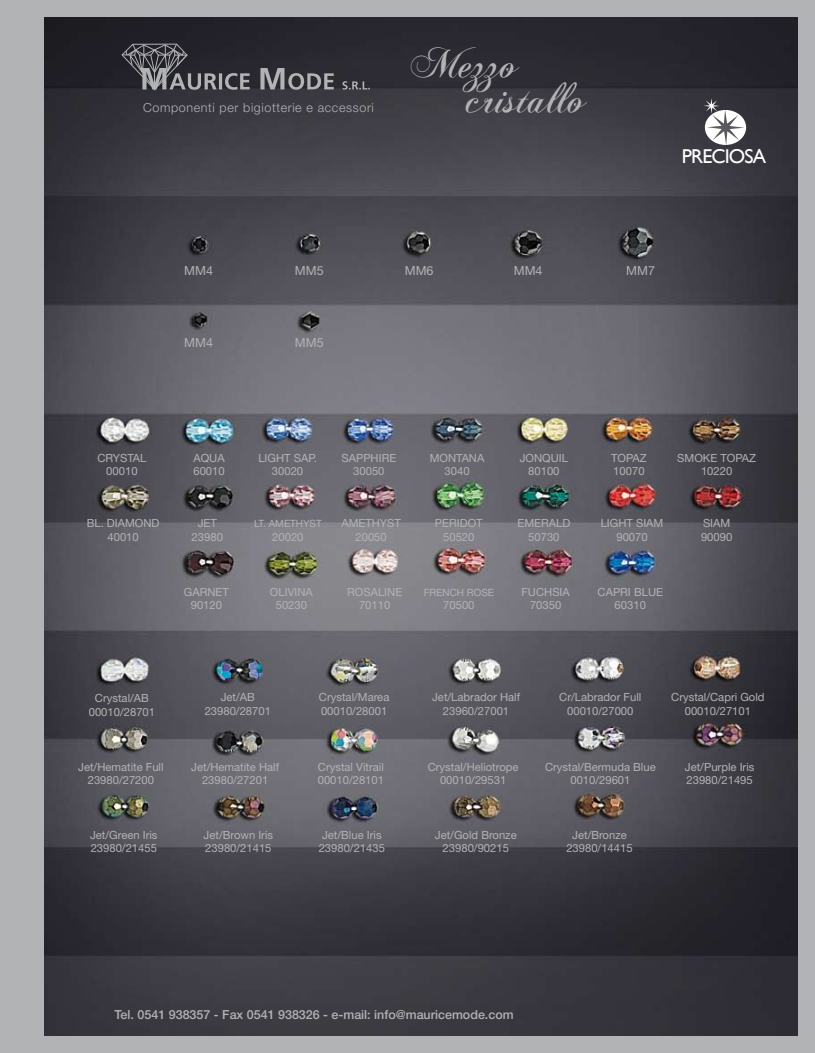
<style>
.page{position:relative;width:815px;height:1053px;background:#fff}
.page>*{position:absolute;margin:0;border:0;box-sizing:border-box;transform-origin:0 0}
.t1{font:44.38px/35px "Chopin Script";color:#b1b3b4}
.t2{font:20px "Gill Sans";letter-spacing:-.045em;color:#fff}
.t3{font:500 12.5px "Helvetica Neue LT Std";color:#b1b3b4}
.t4{font:300 12.5px "Helvetica Neue LT Std";letter-spacing:.05em;color:#b1b3b4}
.t5{font:12.5px "Helvetica Neue LT Std";color:#b1b3b4}
.t6{font:11.25px/13.5px "Helvetica Neue LT Std";color:#b1b3b4;text-align:center}
.t7{font:10px "Helvetica Neue LT Std";color:#b1b3b4}
</style>
<div class="page">
<div style="left:0;top:0;width:815px;height:1052px;background:#b1b3b4"></div>
<img style="left:44px;top:18px;width:753px;height:1017px">
<svg style="left:121px;top:43px;width:249px;height:48px;background:#424148"></svg>
<svg style="left:705px;top:110px;width:41px;height:35px"></svg>
<svg style="left:703px;top:98px;width:41px;height:47px;background:#99989d"></svg>
<p class="t4" style="left:143px;top:100px;width:232px">Componenti per bigiotterie e accessori</p>
<h1 class="t1" style="left:468px;top:48px;width:120px;text-indent:-57px">Mezzo cristallo</h1>
<h2 class="t2" style="left:682px;top:144px;width:86px">PRECIOSA</h2>
<p class="t5" style="left:184px;top:263px;width:30px">MM4</p>
<p class="t5" style="left:184px;top:335px;width:30px">MM4</p>
<p class="t5" style="left:295px;top:263px;width:30px">MM5</p>
<p class="t5" style="left:295px;top:335px;width:30px">MM5</p>
<p class="t5" style="left:405px;top:263px;width:30px">MM6</p>
<p class="t5" style="left:514px;top:263px;width:30px">MM4</p>
<p class="t5" style="left:626px;top:263px;width:30px">MM7</p>
<p class="t6" style="left:97px;top:451px;width:50px">crystal<br>00010</p>
<p class="t6" style="left:87px;top:516px;width:74px">bl. diamond<br>40010</p>
<p class="t6" style="left:193px;top:451px;width:33px;text-align:left">aqua<br>60010</p>
<p class="t6" style="left:192px;top:516px;width:33px">jet<br>23980</p>
<p class="t6" style="left:184px;top:584px;width:46px">garnet<br>90120</p>
<p class="t6" style="left:258px;top:451px;width:60px">light sap.<br>30020</p>
<p class="t6" style="left:341px;top:451px;width:56px">sapphire<br>30050</p>
<p class="t6" style="left:430px;top:451px;width:56px">m ontana<br>3040</p>
<p class="t6" style="left:520px;top:451px;width:49px">jonquiL<br>80100</p>
<p class="t7" style="left:254px;top:518px;width:69px">LT. Am ethyst</p>
<p class="t6" style="left:272px;top:530px;width:33px">20020</p>
<p class="t6" style="left:341px;top:516px;width:61px">am ethyst<br>20050</p>
<p class="t6" style="left:435px;top:516px;width:49px">peridot<br>50520</p>
<p class="t6" style="left:518px;top:516px;width:54px">em erald<br>50730</p>
<p class="t6" style="left:270px;top:584px;width:44px">olivina<br>50230</p>
<p class="t6" style="left:347px;top:584px;width:57px">rosaline<br>70110</p>
<p class="t7" style="left:424px;top:586px;width:72px">french rose</p>
<p class="t6" style="left:443px;top:598px;width:33px">70500</p>
<p class="t6" style="left:522px;top:584px;width:50px">fuchsia<br>70350</p>
<p class="t6" style="left:611px;top:451px;width:37px;text-align:left">topaz<br>10070</p>
<p class="t6" style="left:677px;top:451px;width:80px">smoke topaz<br>10220</p>
<p class="t6" style="left:601px;top:516px;width:62px">light siam<br>90070</p>
<p class="t6" style="left:701px;top:516px;width:33px;text-align:left">siam<br>90090</p>
<p class="t6" style="left:598px;top:584px;width:67px">capri blue<br>60310</p>
<p class="t6" style="left:89px;top:691px;width:68px;text-align:left;text-indent:6px">Crystal/AB<br>00010/28701</p>
<p class="t6" style="left:205px;top:690px;width:68px;text-align:left;text-indent:16px">Jet/AB<br>23980/28701</p>
<p class="t6" style="left:319px;top:690px;width:72px;text-align:left">Crystal/Marea<br>00010/28001</p>
<p class="t6" style="left:432px;top:690px;width:89px">Jet/Labrador H alf<br>23960/27001</p>
<p class="t6" style="left:559px;top:690px;width:84px">Cr/Labrador Full<br>00010/27000</p>
<p class="t6" style="left:671px;top:690px;width:95px">Crystal/Capri Gold<br>00010/27101</p>
<p class="t6" style="left:78px;top:759px;width:87px">Jet/Hematite Full<br>23980/27200</p>
<p class="t6" style="left:191px;top:759px;width:89px">Jet/H ematite H alf<br>23980/27201</p>
<p class="t6" style="left:318px;top:759px;width:68px;text-align:left">Crystal Vitrail<br>00010/28101</p>
<p class="t6" style="left:428px;top:759px;width:92px">Crystal/H eliotrope<br>00010/29531</p>
<p class="t6" style="left:545px;top:759px;width:112px">Crystal/bermuda Blue<br>0010/29601</p>
<p class="t6" style="left:685px;top:759px;width:71px;text-align:left">Jet/Purple I ris<br>23980/21495</p>
<p class="t6" style="left:90px;top:827px;width:69px;text-align:left">Jet/Green I ris<br>23980/21455</p>
<p class="t6" style="left:204px;top:827px;width:71px;text-align:left">Jet/Brown I ris<br>23980/21415</p>
<p class="t6" style="left:319px;top:827px;width:68px;text-align:left">Jet/Blue I ris<br>23980/21435</p>
<p class="t6" style="left:435px;top:827px;width:83px">Jet/Gold Bronze<br>23980/90215</p>
<p class="t6" style="left:566px;top:827px;width:68px">Jet/Bronze<br>23980/14415</p>
<p class="t3" style="left:115px;top:1007px;width:401px">Tel. 0541 938357 - Fax 0541 938326 - e-mail: info@mauricemode.com</p>
</div>
